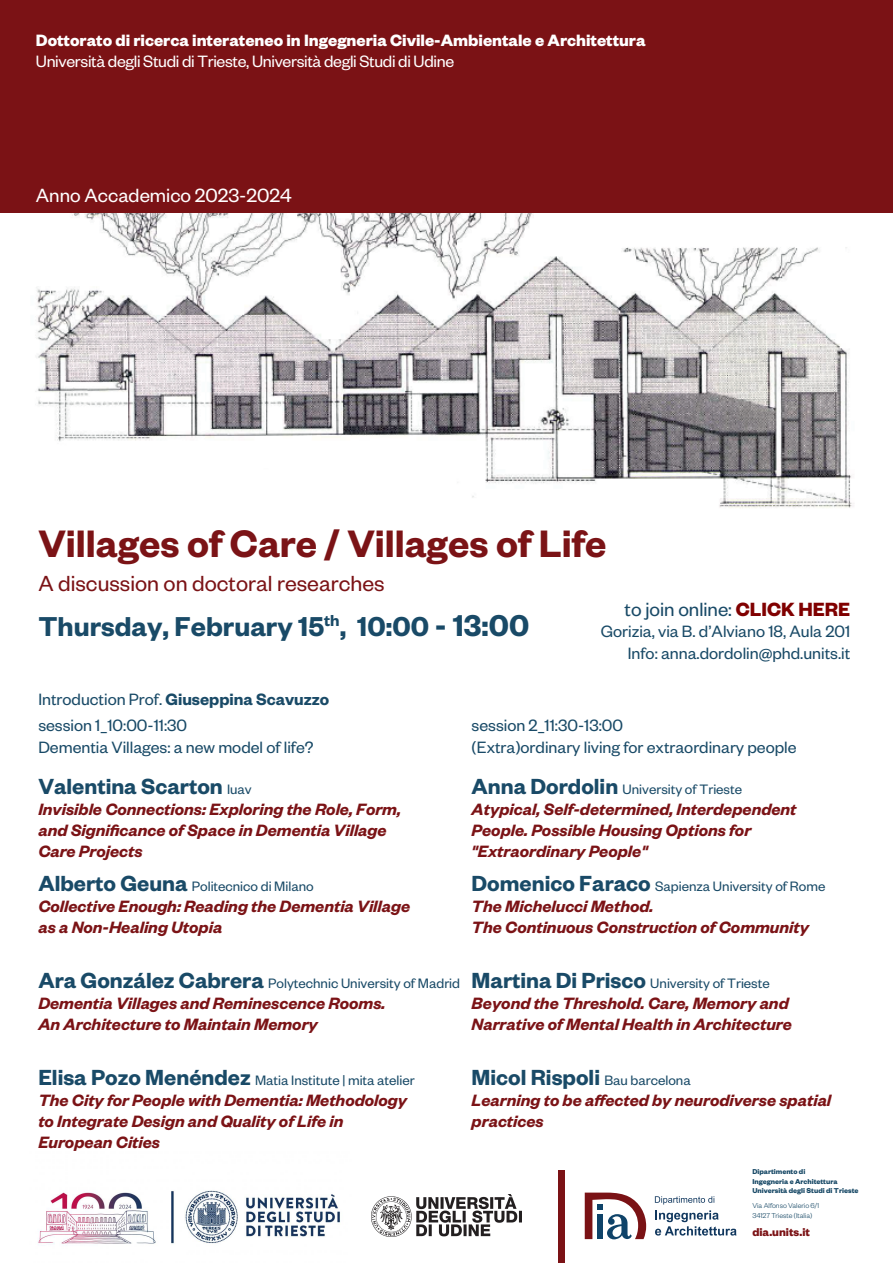
<style>
.page{position:relative;width:893px;height:1263px;background:#fff}
.page>*{position:absolute;margin:0;border:0;box-sizing:border-box;transform-origin:0 0}
.t1{font:600 42px "Founders Grotesk";color:#7b1316}
.t2{font:600 30px "Founders Grotesk";color:#194a67}
.t3{font:600 24px "Founders Grotesk";color:#194a67}
.t4{font:24px "Founders Grotesk";color:#7b1316}
.t5{font:21px "Founders Grotesk";color:#fff}
.t6{font:21px "Founders Grotesk";color:#194a67}
.t7{font:italic 600 18px/21px "Founders Grotesk";color:#7b1316}
.t8{font:18px/21.6px "Founders Grotesk";color:#194a67}
.t9{font:700 18px "Founders Grotesk";color:#fff}
.t10{font:18px "Founders Grotesk";letter-spacing:-.015em;color:#fff}
.t11{font:600 18px "Founders Grotesk";color:#194a67}
.t12{font:15px "Founders Grotesk";color:#194a67}
.t13{font:700 12.45px "Founders Grotesk";color:#7b1215}
.t14{font:700 7.8px/9.3px "Founders Grotesk";color:#194a67}
.t15{font:300 7.8px/10.4px "Founders Grotesk";color:#194a67}
.s1{font-size:33px}
.s2{font-weight:400}
.s3{font-weight:700;color:#800000}
.s4{font-weight:400;font-size:15px}
.s5{font-weight:600;font-size:24px}
</style>
<div class="page">
<img style="left:36px;top:213px;width:817px;height:295px">
<div style="left:0;top:0;width:893px;height:213px;background:#7b1215"></div>
<img style="left:386px;top:1194px;width:135px;height:43px">
<img style="left:38px;top:1190px;width:297px;height:56px">
<div style="left:559px;top:1171px;width:6px;height:92px;background:#7b1215"></div>
<svg style="left:585px;top:1192px;width:61px;height:47px"></svg>
<svg style="left:655px;top:1196px;width:59px;height:8px"></svg>
<svg style="left:655px;top:1210px;width:81px;height:25px"></svg>
<img style="left:242px;top:1197px;width:149px;height:47px">
<p class="t9" style="left:36px;top:29px;width:611px">Dottorato di ricerca interateneo in Ingegneria Civile-Ambientale e Architettura</p>
<p class="t10" style="left:36px;top:51px;width:420px">Università degli Studi di Trieste, Università degli Studi di Udine</p>
<p class="t5" style="left:36px;top:183px;width:257px">Anno Accademico 2023-2024</p>
<h1 class="t1" style="left:38px;top:517px;width:570px">Villages of Care / Villages of Life</h1>
<h3 class="t4" style="left:38px;top:568px;width:348px">A discussion on doctoral researches</h3>
<h2 class="t2" style="left:38px;top:607px;width:492px">Thursday, February 15<sup>th</sup>, 10:00 <span class="s1">- 13:00</span></h2>
<p class="t11" style="left:38px;top:688px;width:292px"><span class="s2">Introduction Prof.</span> Giuseppina Scavuzzo</p>
<p class="t6" style="left:625px;top:596px;width:227px">to join online: <span class="s3">CLICK HERE</span></p>
<p class="t8" style="left:601px;top:620px;width:251px;text-align:right">Gorizia, via B. d’Alviano 18, Aula 201<br>Info: anna.dordolin@phd.units.it</p>
<p class="t8" style="left:38px;top:714px;width:277px">session 1_10:00-11:30<br>Dementia Villages: a new model of life?</p>
<p class="t8" style="left:472px;top:714px;width:326px">session 2_11:30-13:00<br>(Extra)ordinary living for extraordinary people</p>
<h3 class="t3" style="left:38px;top:771px;width:215px">Valentina Scarton <span class="s4">Iuav</span></h3>
<p class="t7" style="left:38px;top:797px;width:364px">Invisible Connections: Exploring the Role, Form, and Significance of Space in Dementia Village<br>Care Projects</p>
<p class="t12" style="left:38px;top:876px;width:277px"><span class="s5">Alberto Geuna</span> Politecnico di Milano</p>
<p class="t7" style="left:38px;top:894px;width:373px">Collective Enough: Reading the Dementia Village as a Non-Healing Utopia</p>
<p class="t12" style="left:38px;top:973px;width:423px"><span class="s5">Ara González Cabrera</span> Polytechnic University of Madrid</p>
<p class="t7" style="left:38px;top:991px;width:349px">Dementia Villages and Reminescence Rooms.<br>An Architecture to Maintain Memory</p>
<p class="t12" style="left:472px;top:780px;width:272px"><span class="s5">Anna Dordolin</span> University of Trieste</p>
<p class="t7" style="left:472px;top:797px;width:326px">Atypical, Self-determined, Interdependent<br>People. Possible Housing Options for "Extraordinary People"</p>
<p class="t12" style="left:472px;top:876px;width:355px"><span class="s5">Domenico Faraco</span> Sapienza University of Rome</p>
<p class="t7" style="left:472px;top:894px;width:339px">The Michelucci Method.<br>The Continuous Construction of Community</p>
<p class="t12" style="left:472px;top:973px;width:300px"><span class="s5">Martina Di Prisco</span> University of Trieste</p>
<p class="t7" style="left:472px;top:991px;width:322px">Beyond the Threshold. Care, Memory and<br>Narrative of Mental Health in Architecture</p>
<p class="t12" style="left:38px;top:1071px;width:378px"><span class="s5">Elisa Pozo Menéndez</span> Matia Institute | mita atelier</p>
<p class="t7" style="left:38px;top:1089px;width:370px">The City for People with Dementia: Methodology to Integrate Design and Quality of Life in<br>European Cities</p>
<h3 class="t3" style="left:472px;top:1062px;width:221px">Micol Rispoli <span class="s4">Bau barcelona</span></h3>
<p class="t7" style="left:472px;top:1089px;width:361px">Learning to be affected by neurodiverse spatial practices</p>
<p class="t14" style="left:752px;top:1166px;width:108px">Dipartimento di<br>Ingegneria e Architettura<br>Università degli Studi di Trieste</p>
<p class="t15" style="left:752px;top:1200px;width:68px">Via Alfonso Valerio 6/1<br>34127 Trieste (Italia)</p>
<p class="t13" style="left:752px;top:1224px;width:59px">dia.units.it</p>
</div>
